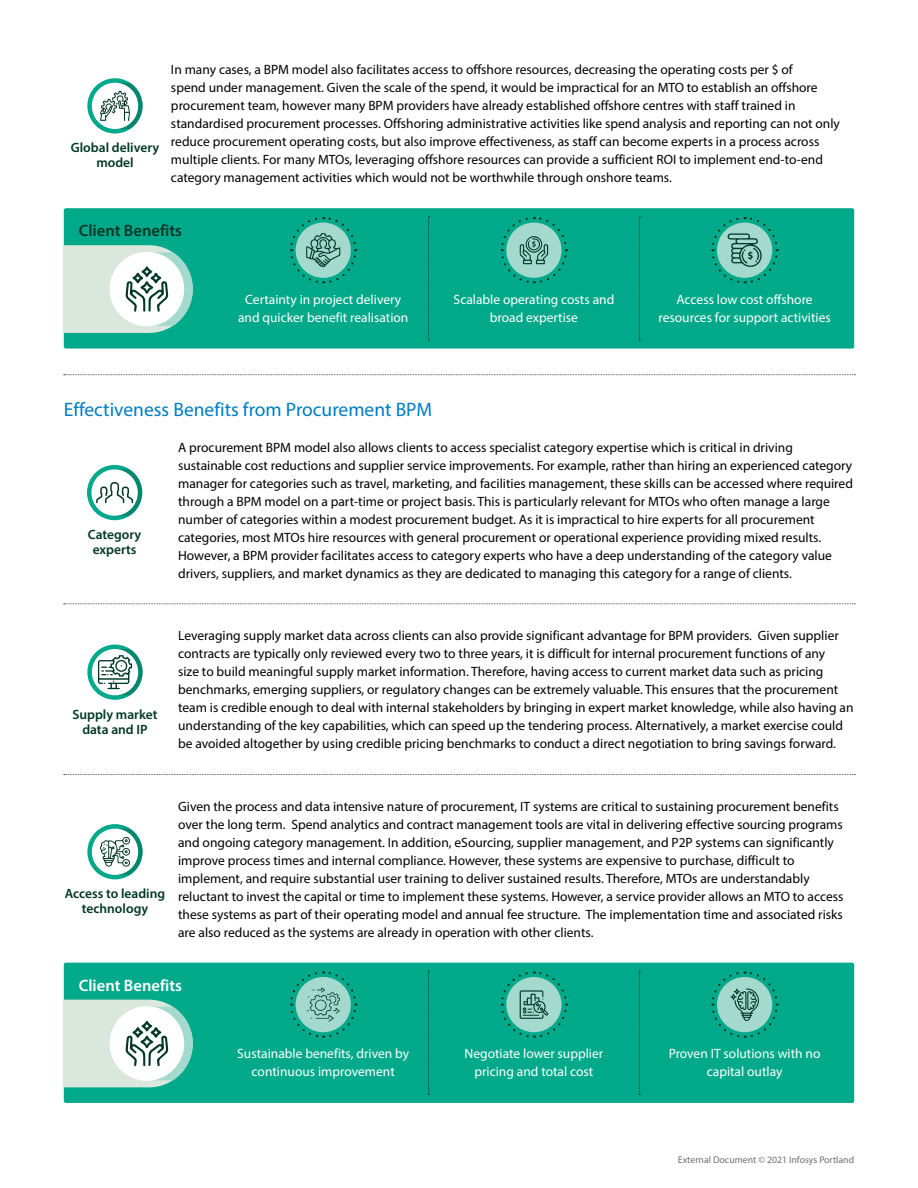
<style>
.page{position:relative;width:918px;height:1188px;background:#fff}
.page>*{position:absolute;margin:0;border:0;box-sizing:border-box;transform-origin:0 0}
.t1{font:19.5px "Myriad Pro";color:#007dc3}
.t2{font:600 16.5px "Myriad Pro";color:#003726}
.t3{font:600 16.5px "Myriad Pro";color:#fff}
.t4{font:13.5px/18px "Myriad Pro";color:#000}
.t5{font:13.5px/18px "Myriad Pro";color:#fff;text-align:center}
.t6{font:600 13.5px/15px "Myriad Pro";color:#003726;text-align:center}
.t7{font:9.75px "Myriad Pro";color:#6d6e71}
</style>
<div class="page">
<svg style="left:64px;top:603px;width:791px;height:1px"></svg>
<svg style="left:64px;top:374px;width:791px;height:1px"></svg>
<svg style="left:64px;top:774px;width:791px;height:1px"></svg>
<svg style="left:87px;top:78px;width:56px;height:56px"></svg>
<div style="left:92px;top:83px;width:46px;height:46px;background:#fff;border-radius:50%"></div>
<svg style="left:100px;top:83px;width:43px;height:46px"></svg>
<div style="left:64px;top:208px;width:790px;height:141px;background:#00a98a;border-radius:2px"></div>
<svg style="left:64px;top:245px;width:129px;height:88px;background:#c6e0d7"></svg>
<svg style="left:428px;top:216px;width:2px;height:125px"></svg>
<svg style="left:639px;top:216px;width:1px;height:125px"></svg>
<svg style="left:290px;top:217px;width:68px;height:67px"></svg>
<svg style="left:500px;top:217px;width:68px;height:67px"></svg>
<svg style="left:711px;top:217px;width:68px;height:67px"></svg>
<div style="left:64px;top:963px;width:790px;height:140px;background:#00a98a;border-radius:2px"></div>
<svg style="left:64px;top:1000px;width:129px;height:87px;background:#c7e0d7"></svg>
<svg style="left:428px;top:971px;width:2px;height:124px"></svg>
<svg style="left:639px;top:971px;width:1px;height:124px"></svg>
<svg style="left:290px;top:971px;width:68px;height:67px"></svg>
<svg style="left:711px;top:971px;width:68px;height:67px"></svg>
<svg style="left:500px;top:971px;width:68px;height:67px"></svg>
<svg style="left:87px;top:645px;width:56px;height:55px"></svg>
<div style="left:92px;top:649px;width:46px;height:46px;background:#fff;border-radius:50%"></div>
<svg style="left:98px;top:649px;width:45px;height:46px"></svg>
<div style="left:87px;top:465px;width:55px;height:55px;background:#00a98a;border-radius:50%"></div>
<svg style="left:91px;top:469px;width:47px;height:47px"></svg>
<svg style="left:96px;top:469px;width:46px;height:47px;background:#bddbd5"></svg>
<svg style="left:87px;top:824px;width:56px;height:55px"></svg>
<div style="left:92px;top:829px;width:46px;height:46px;background:#fff;border-radius:50%"></div>
<svg style="left:100px;top:829px;width:43px;height:46px"></svg>
<p class="t6" style="left:71px;top:140px;width:90px">Global delivery model</p>
<p class="t4" style="left:171px;top:60px;width:670px">In many cases, a BPM model also facilitates access to offshore resources, decreasing the operating costs per $ of<br>spend under management. Given the scale of the spend, it would be impractical for an MTO to establish an offshore procurement team, however many BPM providers have already established offshore centres with staff trained in standardised procurement processes. Offshoring administrative activities like spend analysis and reporting can not only reduce procurement operating costs, but also improve effectiveness, as staff can become experts in a process across multiple clients. For many MTOs, leveraging offshore resources can provide a sufficient ROI to implement end-to-end category management activities which would not be worthwhile through onshore teams.</p>
<p class="t2" style="left:79px;top:220px;width:105px">Client Benefits</p>
<p class="t5" style="left:238px;top:290px;width:172px">Certainty in project delivery and quicker benefit realisation</p>
<p class="t5" style="left:454px;top:290px;width:162px">Scalable operating costs and broad expertise</p>
<p class="t5" style="left:659px;top:290px;width:174px">Access low cost offshore resources for support activities</p>
<h1 class="t1" style="left:64px;top:397px;width:370px">Effectiveness Benefits from Procurement BPM</h1>
<p class="t6" style="left:88px;top:527px;width:55px">Category experts</p>
<p class="t4" style="left:178px;top:438px;width:676px">A procurement BPM model also allows clients to access specialist category expertise which is critical in driving sustainable cost reductions and supplier service improvements. For example, rather than hiring an experienced category manager for categories such as travel, marketing, and facilities management, these skills can be accessed where required through a BPM model on a part-time or project basis. This is particularly relevant for MTOs who often manage a large number of categories within a modest procurement budget. As it is impractical to hire experts for all procurement categories, most MTOs hire resources with general procurement or operational experience providing mixed results.<br>However, a BPM provider facilitates access to category experts who have a deep understanding of the category value drivers, suppliers, and market dynamics as they are dedicated to managing this category for a range of clients.</p>
<p class="t6" style="left:72px;top:706px;width:87px">Supply market data and IP</p>
<p class="t4" style="left:178px;top:626px;width:677px">Leveraging supply market data across clients can also provide significant advantage for BPM providers. Given supplier contracts are typically only reviewed every two to three years, it is difficult for internal procurement functions of any<br>size to build meaningful supply market information. Therefore, having access to current market data such as pricing benchmarks, emerging suppliers, or regulatory changes can be extremely valuable. This ensures that the procurement team is credible enough to deal with internal stakeholders by bringing in expert market knowledge, while also having an understanding of the key capabilities, which can speed up the tendering process. Alternatively, a market exercise could be avoided altogether by using credible pricing benchmarks to conduct a direct negotiation to bring savings forward.</p>
<p class="t6" style="left:65px;top:886px;width:102px">Access to leading technology</p>
<p class="t4" style="left:178px;top:797px;width:667px">Given the process and data intensive nature of procurement, IT systems are critical to sustaining procurement benefits over the long term. Spend analytics and contract management tools are vital in delivering effective sourcing programs and ongoing category management. In addition, eSourcing, supplier management, and P2P systems can significantly improve process times and internal compliance. However, these systems are expensive to purchase, difficult to implement, and require substantial user training to deliver sustained results. Therefore, MTOs are understandably reluctant to invest the capital or time to implement these systems. However, a service provider allows an MTO to access these systems as part of their operating model and annual fee structure. The implementation time and associated risks are also reduced as the systems are already in operation with other clients.</p>
<p class="t3" style="left:79px;top:975px;width:105px">Client Benefits</p>
<p class="t5" style="left:237px;top:1044px;width:173px">Sustainable benefits, driven by continuous improvement</p>
<p class="t5" style="left:465px;top:1044px;width:140px">Negotiate lower supplier pricing and total cost</p>
<p class="t5" style="left:669px;top:1044px;width:153px">Proven IT solutions with no capital outlay</p>
<p class="t7" style="left:678px;top:1154px;width:178px">External Document © 2021 Infosys Portland</p>
</div>
